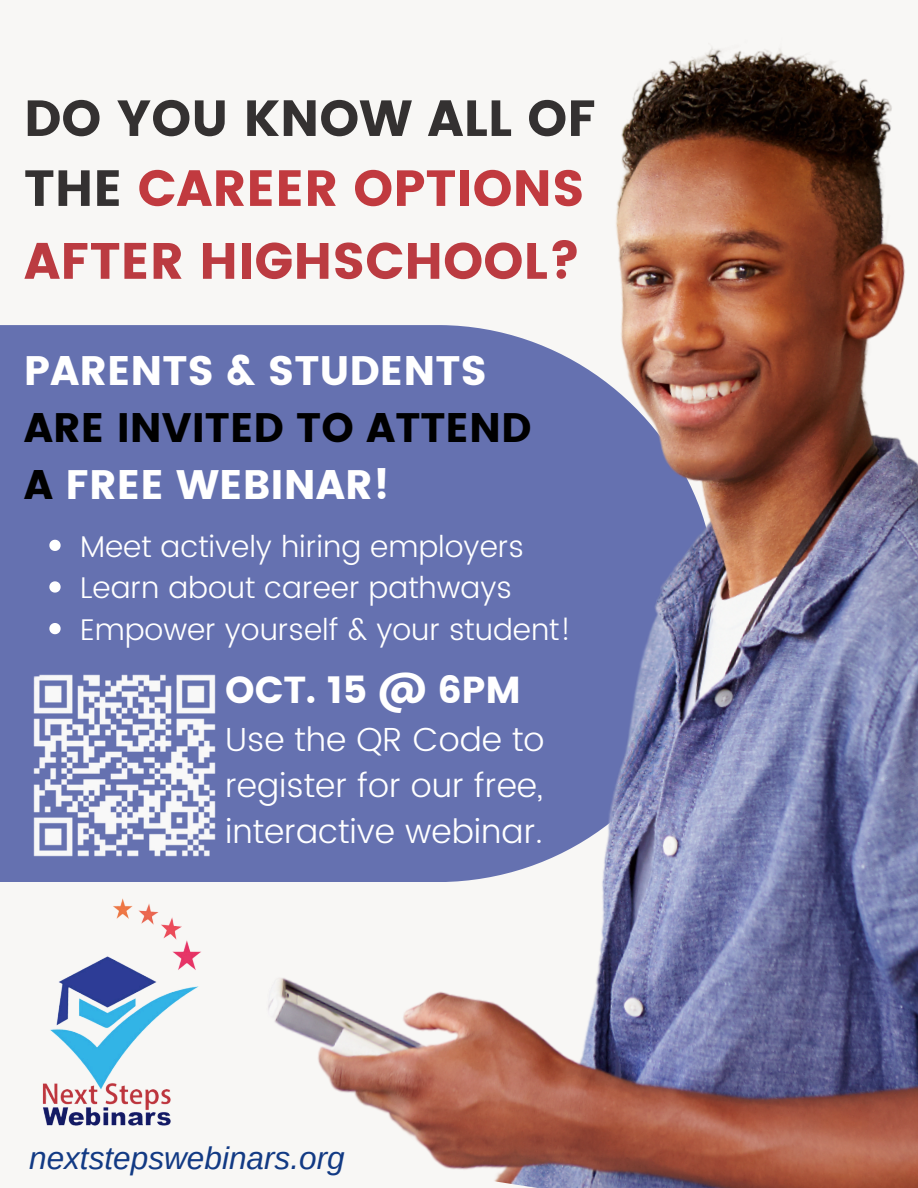
<style>
.page{position:relative;width:918px;height:1188px;background:#f8f7f5}
.page>*{position:absolute;margin:0;border:0;box-sizing:border-box;transform-origin:0 0}
.t1{font:51px "Poppins";color:#bb3b41}
.t2{font:50.7px/69.9px "Poppins";color:#343131}
.t3{font:41.1px/57.2px "Poppins";color:#fff}
.t4{font:37.5px "Poppins";color:#fff}
.t5{font:300 33.45px/46.3px "Poppins";color:#fff;text-align:justify}
.t6{font:italic 31.5px "Arimo";color:#123a84}
.t7{font:300 30px "Poppins";color:#fff}
.s1{color:#c13a3f}
.s2{color:#000}
</style>
<div class="page">
<img style="left:42px;top:898px;width:159px;height:228px">
<div style="left:0;top:325px;width:225px;height:557px;background:#6571b0"></div>
<img style="left:24px;top:665px;width:201px;height:201px">
<svg style="left:49px;top:540px;width:12px;height:11px"></svg>
<svg style="left:49px;top:581px;width:12px;height:12px"></svg>
<svg style="left:49px;top:623px;width:12px;height:11px"></svg>
<img style="left:225px;top:48px;width:693px;height:1140px">
<h1 class="t2" style="left:24px;top:84px;width:574px">DO YOU KNOW ALL OF<br>THE <span class="s1">CAREER OPTIONS</span></h1>
<h1 class="t1" style="left:24px;top:231px;width:559px">AFTER HIGHSCHOOL?</h1>
<p class="t3" style="left:24px;top:342px;width:509px">PARENTS &amp; STUDENTS<br><span class="s2">ARE INVITED TO ATTEND<br>A</span> FREE WEBINAR!</p>
<p class="t7" style="left:80px;top:529px;width:445px">Meet actively hiring employers</p>
<p class="t7" style="left:80px;top:570px;width:433px">Learn about career pathways</p>
<p class="t7" style="left:80px;top:612px;width:493px">Empower yourself &amp; your student!</p>
<p class="t4" style="left:225px;top:668px;width:297px">OCT. 15 @ 6PM</p>
<h3 class="t5" style="left:225px;top:716px;width:321px">Use the QR Code to register for our free, interactive webinar.</h3>
<h1 class="t6" style="left:29px;top:1141px;width:317px">nextstepswebinars.org</h1>
</div>
